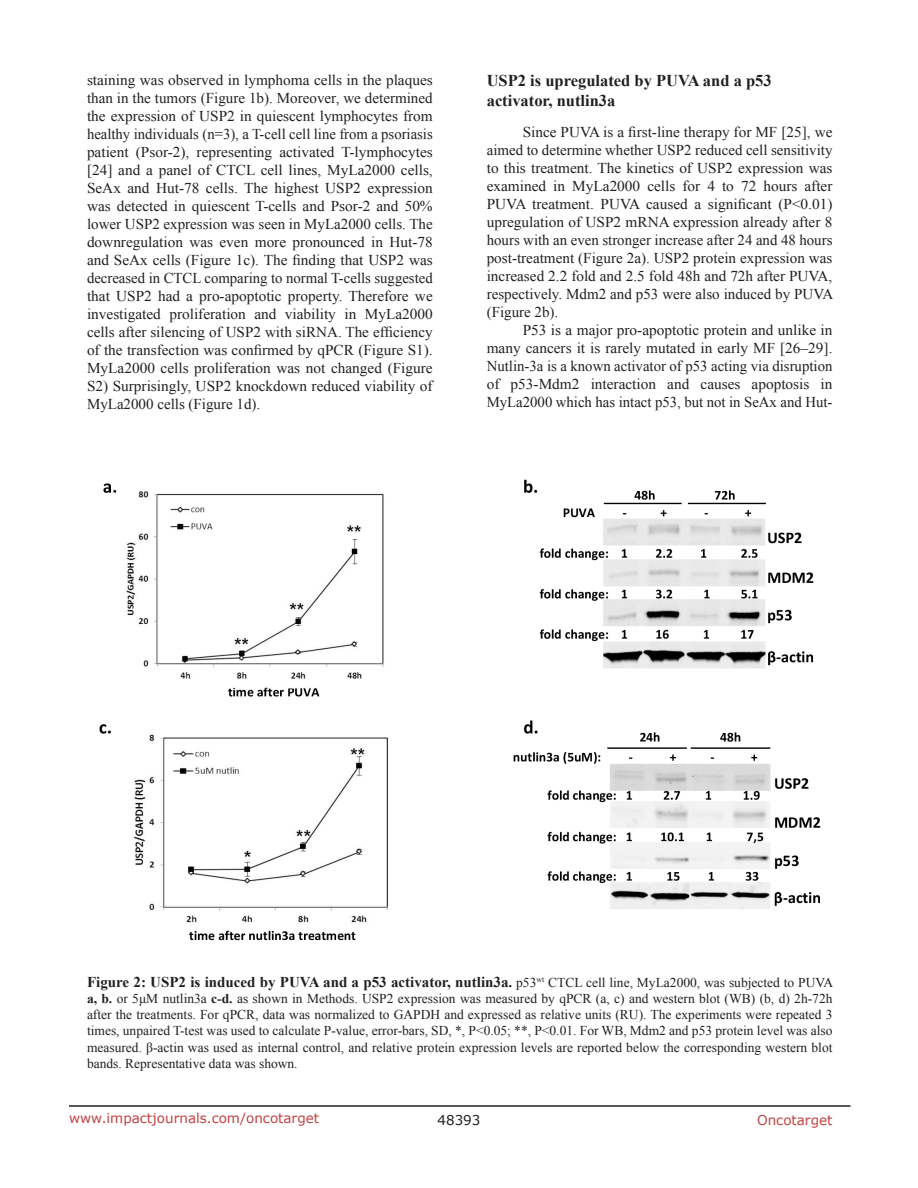
<style>
.page{position:relative;width:918px;height:1188px;background:#fff}
.page>*{position:absolute;margin:0;border:0;box-sizing:border-box;transform-origin:0 0}
.SubHeading{font:700 16.5px/19.8px "Times New Roman";color:#231f20}
.BodyText{font:15px/18px "Times New Roman";color:#231f20;text-align:justify}
.figuretext{font:700 15px "Times New Roman";color:#231f20}
.figuretext-2{font:13.5px/16.2px "Times New Roman";color:#231f20;text-align:justify}
.t1{font:13.5px "Verdana";color:#c24141}
.t2{font:13.5px "Verdana";color:#231f20}
.s1{font-weight:400;font-size:13.5px}
.s2{font-weight:700}
</style>
<div class="page">
<hr style="left:69px;top:1105px;width:781px;height:2px;background:#231f20">
<img style="left:99px;top:479px;width:722px;height:462px">
<p class="BodyText" style="left:87px;top:71px;width:347px">staining was observed in lymphoma cells in the plaques than in the tumors (Figure 1b). Moreover, we determined the expression of USP2 in quiescent lymphocytes from healthy individuals (n=3), a T-cell cell line from a psoriasis patient (Psor-2), representing activated T-lymphocytes [24] and a panel of CTCL cell lines, MyLa2000 cells, SeAx and Hut-78 cells. The highest USP2 expression was detected in quiescent T-cells and Psor-2 and 50% lower USP2 expression was seen in MyLa2000 cells. The downregulation was even more pronounced in Hut-78 and SeAx cells (Figure 1c). The finding that USP2 was decreased in CTCL comparing to normal T-cells suggested that USP2 had a pro-apoptotic property. Therefore we investigated proliferation and viability in MyLa2000 cells after silencing of USP2 with siRNA. The efficiency of the transfection was confirmed by qPCR (Figure S1).<br>MyLa2000 cells proliferation was not changed (Figure S2) Surprisingly, USP2 knockdown reduced viability of MyLa2000 cells (Figure 1d).</p>
<p class="SubHeading" style="left:487px;top:70px;width:286px">USP2 is upregulated by PUVA and a p53 activator, nutlin3a</p>
<p class="BodyText" style="left:487px;top:123px;width:348px;text-indent:36px">Since PUVA is a first-line therapy for MF [25], we aimed to determine whether USP2 reduced cell sensitivity to this treatment. The kinetics of USP2 expression was examined in MyLa2000 cells for 4 to 72 hours after PUVA treatment. PUVA caused a significant (P&lt;0.01) upregulation of USP2 mRNA expression already after 8 hours with an even stronger increase after 24 and 48 hours post-treatment (Figure 2a). USP2 protein expression was increased 2.2 fold and 2.5 fold 48h and 72h after PUVA, respectively. Mdm2 and p53 were also induced by PUVA (Figure 2b).</p>
<p class="BodyText" style="left:487px;top:321px;width:347px;text-indent:36px">P53 is a major pro-apoptotic protein and unlike in many cancers it is rarely mutated in early MF [26–29].<br>Nutlin-3a is a known activator of p53 acting via disruption of p53-Mdm2 interaction and causes apoptosis in MyLa2000 which has intact p53, but not in SeAx and Hut-</p>
<p class="figuretext" style="left:87px;top:971px;width:748px">Figure 2: USP2 is induced by PUVA and a p53 activator, nutlin3a. <span class="s1">p53</span><sup>wt</sup> <span class="s1">CTCL cell line, MyLa2000, was subjected to PUVA</span></p>
<p class="figuretext-2" style="left:87px;top:990px;width:747px"><span class="s2">a, b.</span> or 5μM nutlin3a <span class="s2">c-d.</span> as shown in Methods. USP2 expression was measured by qPCR (a, c) and western blot (WB) (b, d) 2h-72h after the treatments. For qPCR, data was normalized to GAPDH and expressed as relative units (RU). The experiments were repeated 3 times, unpaired T-test was used to calculate P-value, error-bars, SD, *, P&lt;0.05; **, P&lt;0.01. For WB, Mdm2 and p53 protein level was also measured. β-actin was used as internal control, and relative protein expression levels are reported below the corresponding western blot bands. Representative data was shown.</p>
<p class="t1" style="left:69px;top:1109px;width:252px">www.impactjournals.com/oncotarget</p>
<p class="t2" style="left:438px;top:1111px;width:44px">48393</p>
<p class="t1" style="left:757px;top:1111px;width:77px">Oncotarget</p>
</div>
